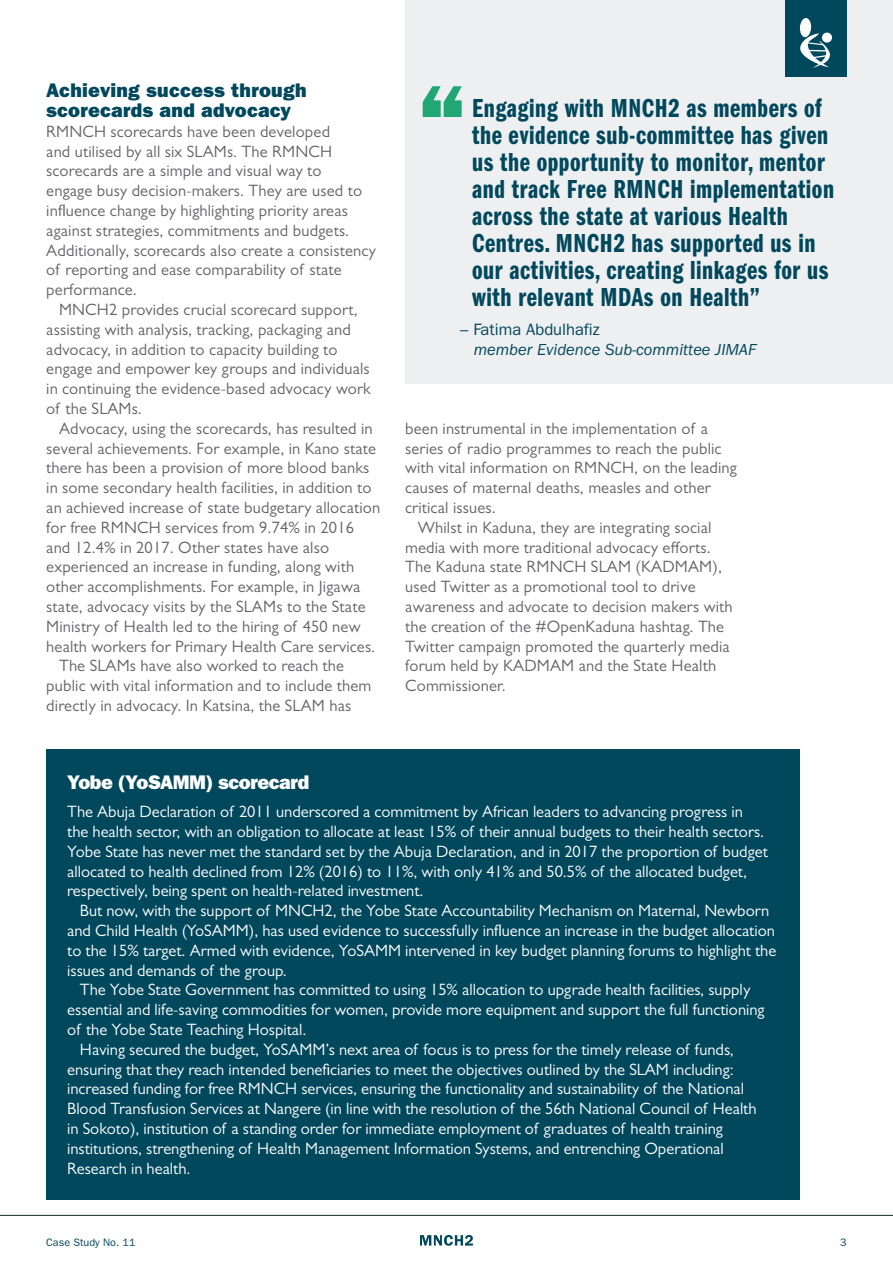
<style>
.page{position:relative;width:893px;height:1263px;background:#fff}
.page>*{position:absolute;margin:0;border:0;box-sizing:border-box;transform-origin:0 0}
.Q_L__Quote_Lead{font:27px/27px "Franklin Gothic LT Demi Cmpr";letter-spacing:.02em;color:#01485d}
.H1__Heading_1{font:800 19.8px/19.8px "Franklin Gothic LT";letter-spacing:.01em;color:#01485d}
.H1__Heading_1-2{font:800 19.8px "Franklin Gothic LT";letter-spacing:-.02em;color:#fff}
.B_C__Body_Continuati{font:16.5px/19.8px "Gill Sans MT Std";color:#fff}
.B_C__Body_Continuati-2{font:16.5px/19.8px "Gill Sans MT Std";letter-spacing:.01em;color:#636366}
.B_L__Body_Lead{font:16.5px/19.8px "Gill Sans MT Std";letter-spacing:.01em;color:#636366}
.Q_P__Quote_Person{font:italic 16.5px/19.8px "Franklin Gothic LT";color:#01485d}
.F_L__Footer_Left-Bou{font:10.8px "Franklin Gothic LT";color:#01485d}
.F_R__Foote_Right-Bou{font:10.8px "Franklin Gothic LT";color:#01485d}
.s1{font-style:normal}
</style>
<div class="page">
<div style="left:406px;top:0;width:487px;height:383px;background:#eeeff1"></div>
<svg style="left:423px;top:86px;width:39px;height:31px"></svg>
<hr style="left:0;top:1215px;width:893px;height:1px;background:#01485d">
<hr style="left:0;top:1212px;width:893px;height:3px;background:#231f20;opacity:.75">
<div style="left:46px;top:749px;width:754px;height:450px;background:#01485d"></div>
<svg style="left:420px;top:1235px;width:53px;height:11px"></svg>
<div style="left:785px;top:0;width:62px;height:77px;background:#01485d"></div>
<svg style="left:800px;top:33px;width:31px;height:35px"></svg>
<div style="left:800px;top:18px;width:11px;height:19px;background:#fff;border-radius:50%"></div>
<div style="left:822px;top:33px;width:10px;height:10px;background:#fff;border-radius:50%"></div>
<p class="H1__Heading_1" style="left:46px;top:81px;width:262px">Achieving success through scorecards and advocacy</p>
<p class="B_L__Body_Lead" style="left:46px;top:121px;width:331px">RMNCH scorecards have been developed<br>and utilised by all six SLAMs. The RMNCH scorecards are a simple and visual way to<br>engage busy decision-makers. They are used to influence change by highlighting priority areas against strategies, commitments and budgets.<br>Additionally, scorecards also create a consistency of reporting and ease comparability of state performance.</p>
<p class="B_C__Body_Continuati-2" style="left:46px;top:299px;width:326px;text-indent:13px">MNCH2 provides crucial scorecard support, assisting with analysis, tracking, packaging and advocacy, in addition to capacity building to engage and empower key groups and individuals in continuing the evidence-based advocacy work of the SLAMs.</p>
<p class="B_C__Body_Continuati-2" style="left:46px;top:418px;width:336px;text-indent:13px">Advocacy, using the scorecards, has resulted in several achievements. For example, in Kano state there has been a provision of more blood banks in some secondary health facilities, in addition to an achieved increase of state budgetary allocation for free RMNCH services from 9.74% in 2016 and 12.4% in 2017. Other states have also experienced an increase in funding, along with other accomplishments. For example, in Jigawa state, advocacy visits by the SLAMs to the State Ministry of Health led to the hiring of 450 new health workers for Primary Health Care services.</p>
<p class="B_C__Body_Continuati-2" style="left:46px;top:656px;width:326px;text-indent:13px">The SLAMs have also worked to reach the public with vital information and to include them directly in advocacy. In Katsina, the SLAM has</p>
<p class="Q_L__Quote_Lead" style="left:472px;top:95px;width:363px">Engaging with MNCH2 as members of the evidence sub-committee has given us the opportunity to monitor, mentor and track Free RMNCH implementation across the state at various Health Centres. MNCH2 has supported us in our activities, creating linkages for us with relevant MDAs on Health”</p>
<p class="Q_P__Quote_Person" style="left:474px;top:320px;width:284px;text-indent:-14px"><span class="s1">– Fatima Abdulhafiz<br></span>member Evidence Sub-committee JIMAF</p>
<p class="B_C__Body_Continuati-2" style="left:405px;top:418px;width:333px">been instrumental in the implementation of a series of radio programmes to reach the public with vital information on RMNCH, on the leading causes of maternal deaths, measles and other critical issues.</p>
<p class="B_C__Body_Continuati-2" style="left:405px;top:517px;width:329px;text-indent:13px">Whilst in Kaduna, they are integrating social media with more traditional advocacy efforts.<br>The Kaduna state RMNCH SLAM (KADMAM), used Twitter as a promotional tool to drive awareness and advocate to decision makers with the creation of the #OpenKaduna hashtag. The Twitter campaign promoted the quarterly media forum held by KADMAM and the State Health Commissioner.</p>
<p class="H1__Heading_1-2" style="left:67px;top:770px;width:244px">Yobe (YoSAMM) scorecard</p>
<p class="B_C__Body_Continuati" style="left:67px;top:801px;width:702px">The Abuja Declaration of 2011 underscored a commitment by African leaders to advancing progress in the health sector, with an obligation to allocate at least 15% of their annual budgets to their health sectors.<br>Yobe State has never met the standard set by the Abuja Declaration, and in 2017 the proportion of budget allocated to health declined from 12% (2016) to 11%, with only 41% and 50.5% of the allocated budget, respectively, being spent on health-related investment.</p>
<p class="B_C__Body_Continuati" style="left:67px;top:900px;width:711px;text-indent:13px">But now, with the support of MNCH2, the Yobe State Accountability Mechanism on Maternal, Newborn and Child Health (YoSAMM), has used evidence to successfully influence an increase in the budget allocation to the 15% target. Armed with evidence, YoSAMM intervened in key budget planning forums to highlight the issues and demands of the group.</p>
<p class="B_C__Body_Continuati" style="left:67px;top:980px;width:699px;text-indent:13px">The Yobe State Government has committed to using 15% allocation to upgrade health facilities, supply essential and life-saving commodities for women, provide more equipment and support the full functioning of the Yobe State Teaching Hospital.</p>
<p class="B_C__Body_Continuati" style="left:67px;top:1039px;width:691px;text-indent:13px">Having secured the budget, YoSAMM’s next area of focus is to press for the timely release of funds, ensuring that they reach intended beneficiaries to meet the objectives outlined by the SLAM including: increased funding for free RMNCH services, ensuring the functionality and sustainability of the National Blood Transfusion Services at Nangere (in line with the resolution of the 56th National Council of Health in Sokoto), institution of a standing order for immediate employment of graduates of health training institutions, strengthening of Health Management Information Systems, and entrenching Operational Research in health.</p>
<p class="F_L__Footer_Left-Bou" style="left:46px;top:1236px;width:91px">Case Study No. 11</p>
<p class="F_R__Foote_Right-Bou" style="left:840px;top:1236px;width:8px">3</p>
</div>
